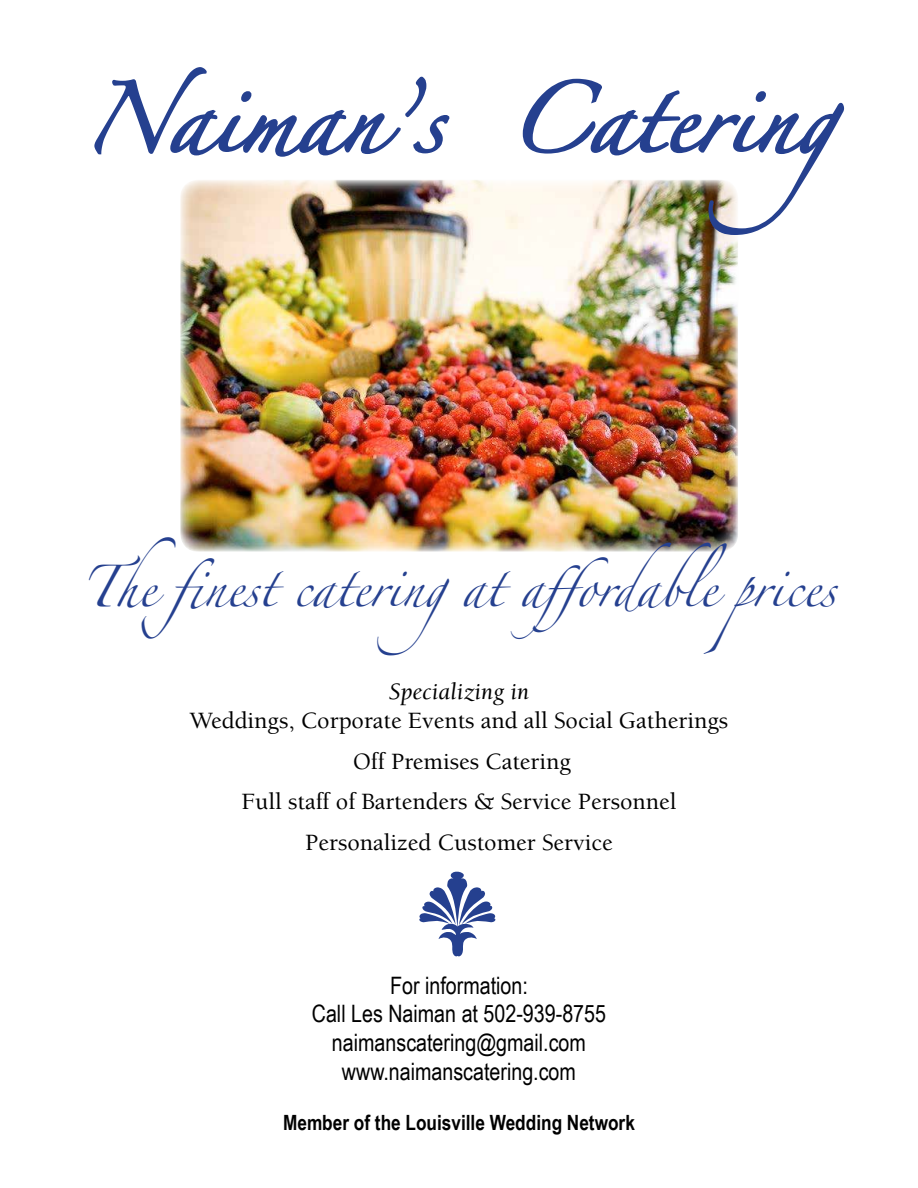
<style>
.page{position:relative;width:918px;height:1188px;background:#fff}
.page>*{position:absolute;margin:0;border:0;box-sizing:border-box;transform-origin:0 0}
.t1{font:63px "Zapfino";color:#25408f}
.t2{font:37.5px "Zapfino";color:#25408f;scale:.91 1}
.t3{font:500 24px/40.5px "Berkeley";color:#000;text-align:center}
.t4{font:24px/28.8px "Arial Narrow";color:#000;text-align:center}
.t5{font:italic 24px "Berkeley";color:#000}
.t6{font:700 21px "Arial Narrow";color:#000}
</style>
<div class="page">
<svg style="left:419px;top:872px;width:77px;height:85px"></svg>
<img style="left:180px;top:180px;width:558px;height:372px">
<svg style="left:94px;top:67px;width:356px;height:90px"></svg>
<svg style="left:521px;top:78px;width:324px;height:159px"></svg>
<h1 class="t1" style="left:83px;top:92px;width:847px">Naiman’s Catering</h1>
<h2 class="t2" style="left:82px;top:571px;width:830px">The finest cateringat affordable prices</h2>
<p class="t5" style="left:389px;top:679px;width:142px">Specializing in</p>
<p class="t3" style="left:190px;top:701px;width:540px">Weddings, Corporate Events and all Social Gatherings Off Premises Catering<br>Full staff of Bartenders &amp; Service Personnel Personalized Customer Service</p>
<p class="t4" style="left:312px;top:970px;width:296px">For information:<br>Call Les Naiman at 502-939-8755 naimanscatering@gmail.com www.naimanscatering.com</p>
<p class="t6" style="left:283px;top:1107px;width:353px">Member of the Louisville Wedding Network</p>
</div>
